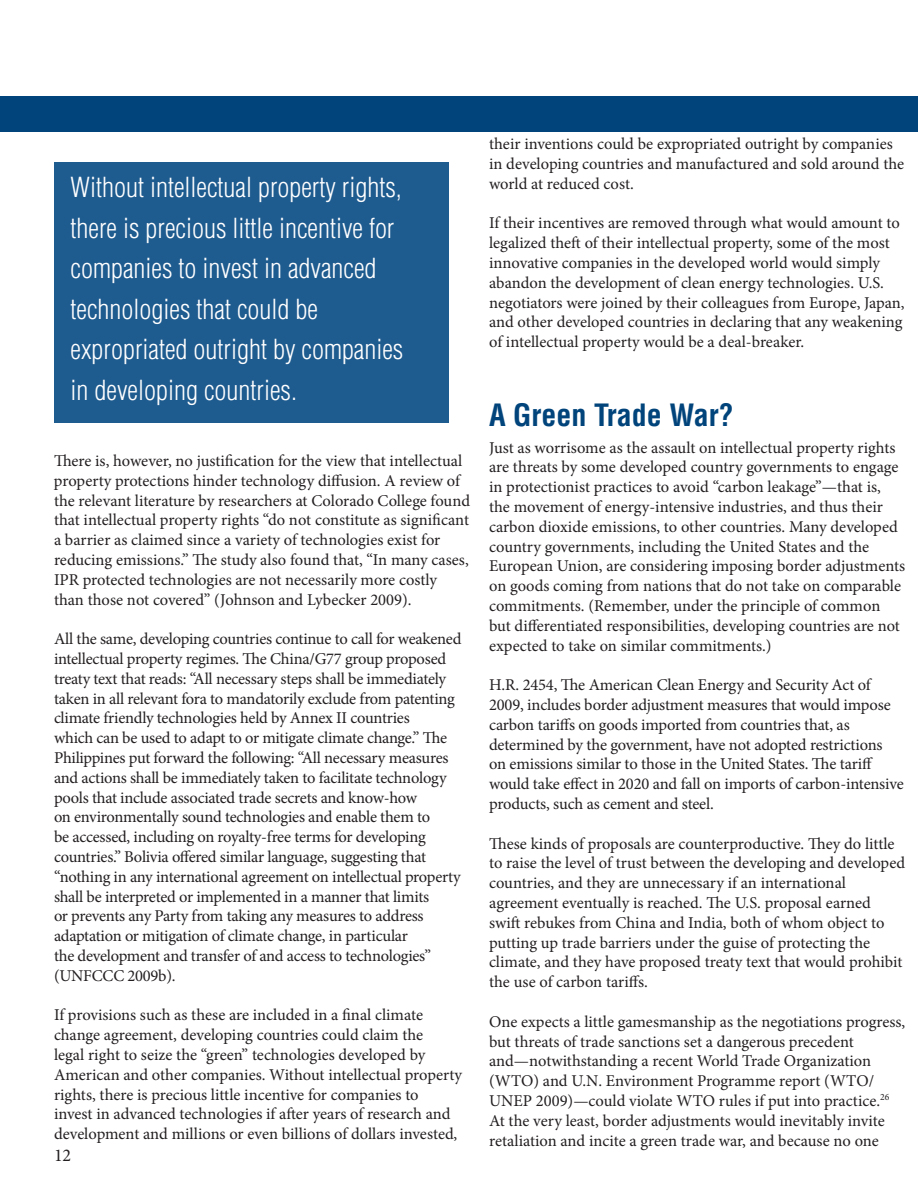
<style>
.page{position:relative;width:918px;height:1188px;background:#fff}
.page>*{position:absolute;margin:0;border:0;box-sizing:border-box;transform-origin:0 0}
.t1{font:700 condensed 30px "Helvetica";color:#00447b}
.t2{font:300 condensed 27px/40.5px "Helvetica";color:#fff}
.t3{font:18px "Minion Pro";color:#231f20}
.t4{font:16.5px/19.8px "Minion Pro";letter-spacing:-.01em;color:#231f20}
</style>
<div class="page">
<div style="left:0;top:96px;width:918px;height:35px;background:#00447b"></div>
<div style="left:54px;top:162px;width:395px;height:260px;background:#1e5b8f"></div>
<h2 class="t2" style="left:71px;top:169px;width:334px">Without intellectual property rights, there is precious little incentive for companies to invest in advanced technologies that could be expropriated outright by companies in developing countries.</h2>
<p class="t4" style="left:54px;top:452px;width:418px">There is, however, no justification for the view that intellectual property protections hinder technology diffusion. A review of the relevant literature by researchers at Colorado College found that intellectual property rights “do not constitute as significant a barrier as claimed since a variety of technologies exist for reducing emissions.” The study also found that, “In many cases, IPR protected technologies are not necessarily more costly than those not covered” (Johnson and Lybecker 2009).</p>
<p class="t4" style="left:54px;top:630px;width:409px">All the same, developing countries continue to call for weakened intellectual property regimes. The China/G77 group proposed treaty text that reads: “All necessary steps shall be immediately taken in all relevant fora to mandatorily exclude from patenting climate friendly technologies held by Annex II countries<br>which can be used to adapt to or mitigate climate change.” The Philippines put forward the following: “All necessary measures and actions shall be immediately taken to facilitate technology pools that include associated trade secrets and know-how<br>on environmentally sound technologies and enable them to<br>be accessed, including on royalty-free terms for developing countries.” Bolivia offered similar language, suggesting that “nothing in any international agreement on intellectual property shall be interpreted or implemented in a manner that limits<br>or prevents any Party from taking any measures to address adaptation or mitigation of climate change, in particular<br>the development and transfer of and access to technologies” (UNFCCC 2009b).</p>
<p class="t4" style="left:54px;top:1007px;width:410px">If provisions such as these are included in a final climate change agreement, developing countries could claim the<br>legal right to seize the “green” technologies developed by American and other companies. Without intellectual property rights, there is precious little incentive for companies to<br>invest in advanced technologies if after years of research and development and millions or even billions of dollars invested,</p>
<p class="t3" style="left:54px;top:1148px;width:19px">12</p>
<p class="t4" style="left:489px;top:135px;width:417px">their inventions could be expropriated outright by companies in developing countries and manufactured and sold around the world at reduced cost.</p>
<p class="t4" style="left:489px;top:215px;width:417px">If their incentives are removed through what would amount to legalized theft of their intellectual property, some of the most innovative companies in the developed world would simply abandon the development of clean energy technologies. U.S. negotiators were joined by their colleagues from Europe, Japan, and other developed countries in declaring that any weakening of intellectual property would be a deal-breaker.</p>
<h1 class="t1" style="left:489px;top:403px;width:246px">A Green Trade War?</h1>
<p class="t4" style="left:489px;top:439px;width:418px">Just as worrisome as the assault on intellectual property rights are threats by some developed country governments to engage in protectionist practices to avoid “carbon leakage”—that is, the movement of energy-intensive industries, and thus their carbon dioxide emissions, to other countries. Many developed country governments, including the United States and the European Union, are considering imposing border adjustments on goods coming from nations that do not take on comparable commitments. (Remember, under the principle of common but differentiated responsibilities, developing countries are not expected to take on similar commitments.)</p>
<p class="t4" style="left:489px;top:676px;width:416px">H.R. 2454, The American Clean Energy and Security Act of 2009, includes border adjustment measures that would impose carbon tariffs on goods imported from countries that, as determined by the government, have not adopted restrictions on emissions similar to those in the United States. The tariff would take effect in 2020 and fall on imports of carbon-intensive products, such as cement and steel.</p>
<p class="t4" style="left:489px;top:835px;width:418px">These kinds of proposals are counterproductive. They do little to raise the level of trust between the developing and developed countries, and they are unnecessary if an international agreement eventually is reached. The U.S. proposal earned swift rebukes from China and India, both of whom object to putting up trade barriers under the guise of protecting the climate, and they have proposed treaty text that would prohibit the use of carbon tariffs.</p>
<p class="t4" style="left:489px;top:1013px;width:418px">One expects a little gamesmanship as the negotiations progress, but threats of trade sanctions set a dangerous precedent and—notwithstanding a recent World Trade Organization (WTO) and U.N. Environment Programme report (WTO/ UNEP 2009)—could violate WTO rules if put into practice.<sup>26<br></sup>At the very least, border adjustments would inevitably invite retaliation and incite a green trade war, and because no one</p>
</div>
